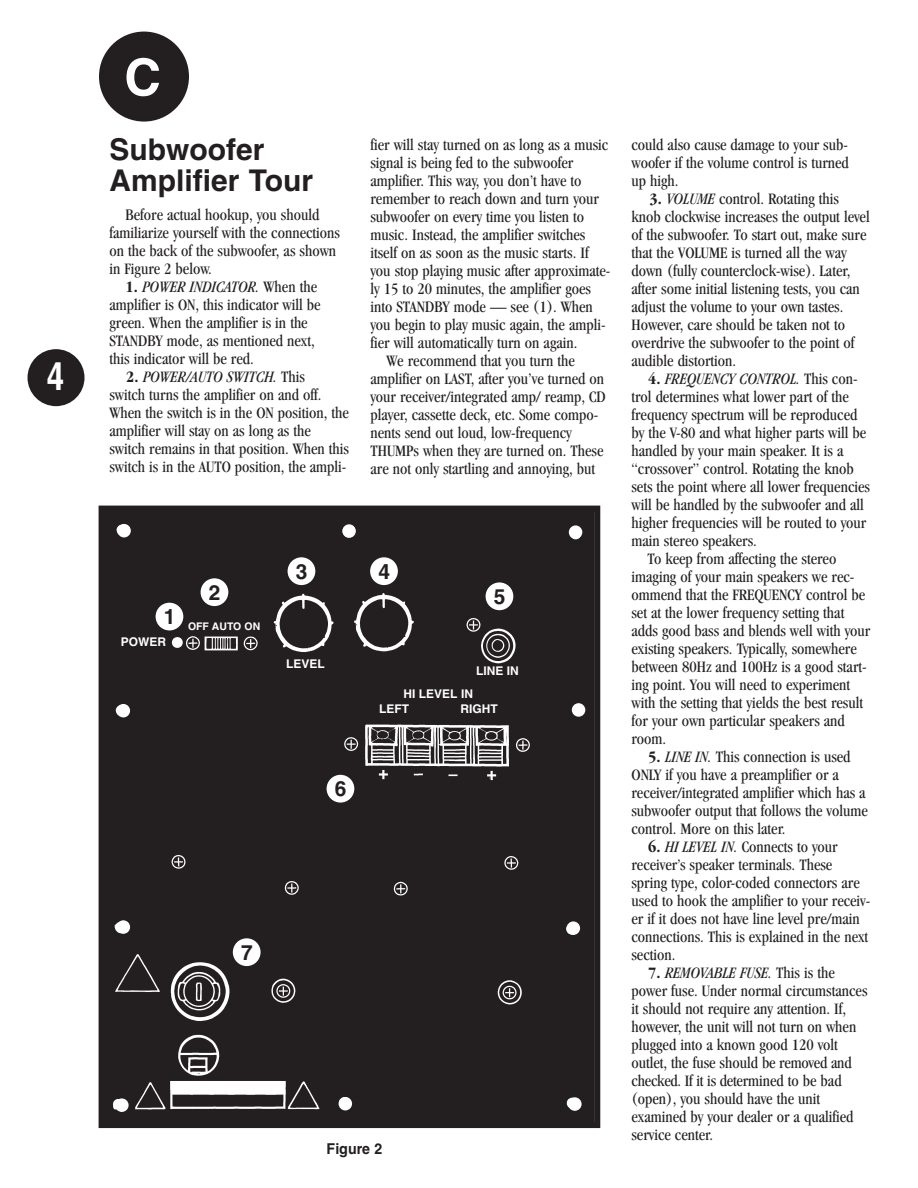
<style>
.page{position:relative;width:918px;height:1188px;background:#fff}
.page>*{position:absolute;margin:0;border:0;box-sizing:border-box;transform-origin:0 0}
.t1{font:700 51px "Helvetica";color:#fff}
.t2{font:700 39px "Helvetica";color:#fff;scale:.8 1}
.t3{font:700 30px/31.5px "Helvetica";color:#231f20}
.t4{font:700 21px "Helvetica";color:#231f20}
.t5{font:condensed 16.5px/18px "Garamond";color:#231f20}
.t6{font:italic condensed 16.5px "Garamond";color:#231f20}
.t7{font:700 15px "Helvetica";color:#231f20;scale:.95 1}
.t8{font:700 12px/14.4px "Helvetica";color:#fff}
.t9{font:700 10.5px "Helvetica";color:#fff}
.s1{font-weight:700}
.s2{font-style:italic}
.s3{font-weight:700;font-style:normal}
.s4{font-style:normal}
</style>
<div class="page">
<div style="left:98px;top:505px;width:503px;height:624px;background:#231f20"></div>
<div style="left:99px;top:506px;width:501px;height:622px;border:6px solid #231f20"></div>
<div style="left:28px;top:349px;width:57px;height:57px;background:#231f20;border-radius:50%"></div>
<div style="left:156px;top:603px;width:27px;height:27px;background:#fff;border-radius:50%"></div>
<div style="left:201px;top:578px;width:27px;height:28px;background:#fff;border-radius:50%"></div>
<div style="left:288px;top:557px;width:27px;height:28px;background:#fff;border-radius:50%"></div>
<div style="left:486px;top:582px;width:27px;height:28px;background:#fff;border-radius:50%"></div>
<div style="left:327px;top:775px;width:27px;height:28px;background:#fff;border-radius:50%"></div>
<div style="left:233px;top:938px;width:28px;height:28px;background:#fff;border-radius:50%"></div>
<div style="left:342px;top:524px;width:14px;height:14px;background:#fff;border-radius:50%"></div>
<div style="left:117px;top:524px;width:14px;height:13px;background:#fff;border-radius:50%"></div>
<div style="left:569px;top:525px;width:13px;height:14px;background:#fff;border-radius:50%"></div>
<div style="left:117px;top:704px;width:13px;height:13px;background:#fff;border-radius:50%"></div>
<div style="left:117px;top:920px;width:13px;height:14px;background:#fff;border-radius:50%"></div>
<div style="left:567px;top:921px;width:13px;height:14px;background:#fff;border-radius:50%"></div>
<div style="left:568px;top:1097px;width:14px;height:14px;background:#fff;border-radius:50%"></div>
<div style="left:339px;top:1097px;width:13px;height:13px;background:#fff;border-radius:50%"></div>
<div style="left:115px;top:1098px;width:14px;height:14px;background:#fff;border-radius:50%"></div>
<div style="left:99px;top:32px;width:90px;height:90px;background:#231f20;border-radius:50%"></div>
<div style="left:370px;top:557px;width:28px;height:28px;background:#fff;border-radius:50%"></div>
<div style="left:556px;top:696px;width:23px;height:36px;background:#231f20"></div>
<div style="left:572px;top:703px;width:13px;height:14px;background:#fff;border-radius:50%"></div>
<h2 class="t2" style="left:47px;top:361px;width:23px">4</h2>
<h1 class="t1" style="left:124px;top:57px;width:38px">C</h1>
<h3 class="t3" style="left:110px;top:136px;width:205px">Subwoofer<br>Amplifier Tour</h3>
<p class="t5" style="left:109px;top:207px;width:232px;text-indent:16px">Before actual hookup, you should familiarize yourself with the connections on the back of the subwoofer, as shown in Figure 2 below.</p>
<p class="t5" style="left:109px;top:279px;width:213px;text-indent:16px"><span class="s1">1.</span> <span class="s2">POWER INDICATOR.</span> When the amplifier is ON, this indicator will be green. When the amplifier is in the<br>STANDBY mode, as mentioned next, this indicator will be red.</p>
<p class="t5" style="left:109px;top:369px;width:241px;text-indent:17px"><span class="s1">2.</span> <span class="s2">POWER/AUTO SWITCH.</span> This<br>switch turns the amplifier on and off.<br>When the switch is in the ON position, the amplifier will stay on as long as the switch remains in that position. When this switch is in the AUTO position, the ampli-</p>
<p class="t5" style="left:370px;top:137px;width:239px">fier will stay turned on as long as a music</p>
<p class="t5" style="left:370px;top:155px;width:204px">signal is being fed to the subwoofer</p>
<p class="t5" style="left:370px;top:173px;width:213px">amplifier. This way, you don’t have to</p>
<p class="t5" style="left:370px;top:191px;width:230px">remember to reach down and turn your</p>
<p class="t5" style="left:370px;top:209px;width:215px">subwoofer on every time you listen to</p>
<p class="t5" style="left:370px;top:227px;width:216px">music. Instead, the amplifier switches</p>
<p class="t5" style="left:370px;top:245px;width:220px">itself on as soon as the music starts. If</p>
<p class="t5" style="left:370px;top:263px;width:242px">you stop playing music after approximate-</p>
<p class="t5" style="left:370px;top:281px;width:222px">ly 15 to 20 minutes, the amplifier goes</p>
<p class="t5" style="left:370px;top:299px;width:224px">into STANDBY mode — see (1). When</p>
<p class="t5" style="left:370px;top:317px;width:237px">you begin to play music again, the ampli-</p>
<p class="t5" style="left:370px;top:335px;width:209px">fier will automatically turn on again.</p>
<p class="t5" style="left:387px;top:353px;width:190px">We recommend that you turn the</p>
<p class="t5" style="left:370px;top:371px;width:235px">amplifier on LAST, after you’ve turned on</p>
<p class="t5" style="left:370px;top:389px;width:237px">your receiver/integrated amp/ reamp, CD</p>
<p class="t5" style="left:370px;top:407px;width:229px">player, cassette deck, etc. Some compo-</p>
<p class="t5" style="left:370px;top:425px;width:203px">nents send out loud, low-frequency</p>
<p class="t5" style="left:370px;top:443px;width:235px">THUMPs when they are turned on. These</p>
<p class="t5" style="left:370px;top:461px;width:226px">are not only startling and annoying, but</p>
<p class="t4" style="left:164px;top:608px;width:13px">1</p>
<p class="t8" style="left:121px;top:635px;width:47px">POWER</p>
<p class="t4" style="left:209px;top:584px;width:13px">2</p>
<p class="t9" style="left:188px;top:622px;width:74px">OFF AUTO ON</p>
<p class="t4" style="left:296px;top:563px;width:13px">3</p>
<p class="t8" style="left:286px;top:657px;width:40px">LEVEL</p>
<p class="t4" style="left:335px;top:780px;width:13px">6</p>
<p class="t4" style="left:379px;top:563px;width:13px">4</p>
<p class="t4" style="left:494px;top:588px;width:13px">5</p>
<p class="t8" style="left:476px;top:664px;width:44px">LINE IN</p>
<p class="t8" style="left:379px;top:688px;width:96px;text-indent:25px">HI LEVEL IN<br>LEFT</p>
<p class="t8" style="left:460px;top:702px;width:39px">RIGHT</p>
<p class="t4" style="left:241px;top:944px;width:13px">7</p>
<p class="t7" style="left:327px;top:1143px;width:60px">Figure 2</p>
<p class="t5" style="left:632px;top:137px;width:219px;text-align:justify">could also cause damage to your sub&shy;woofer if the volume control is turned up high.</p>
<p class="t5" style="left:632px;top:191px;width:240px;text-indent:18px"><span class="s1">3.</span> <span class="s2">VOLUME</span> control. Rotating this knob clockwise increases the output level of the subwoofer. To start out, make sure that the VOLUME is turned all the way down (fully counterclock-wise). Later, after some initial listening tests, you can adjust the volume to your own tastes.<br>However, care should be taken not to overdrive the subwoofer to the point of audible distortion.</p>
<p class="t6" style="left:648px;top:372px;width:211px"><span class="s3">4.</span> FREQUENCY CONTROL. <span class="s4">This con-</span></p>
<p class="t5" style="left:632px;top:389px;width:219px">trol determines what lower part of the</p>
<p class="t5" style="left:632px;top:407px;width:227px">frequency spectrum will be reproduced</p>
<p class="t5" style="left:632px;top:425px;width:236px">by the V-80 and what higher parts will be</p>
<p class="t5" style="left:632px;top:443px;width:214px">handled by your main speaker. It is a</p>
<p class="t5" style="left:632px;top:461px;width:224px">“crossover” control. Rotating the knob</p>
<p class="t5" style="left:632px;top:479px;width:240px">sets the point where all lower frequencies</p>
<p class="t5" style="left:632px;top:497px;width:234px">will be handled by the subwoofer and all</p>
<p class="t5" style="left:632px;top:515px;width:236px">higher frequencies will be routed to your</p>
<p class="t5" style="left:632px;top:533px;width:127px">main stereo speakers.</p>
<p class="t5" style="left:648px;top:551px;width:190px">To keep from affecting the stereo</p>
<p class="t5" style="left:632px;top:569px;width:224px">imaging of your main speakers we rec-</p>
<p class="t5" style="left:632px;top:587px;width:235px">ommend that the FREQUENCY control be</p>
<p class="t5" style="left:632px;top:605px;width:214px">set at the lower frequency setting that</p>
<p class="t5" style="left:632px;top:623px;width:240px">adds good bass and blends well with your</p>
<p class="t5" style="left:632px;top:641px;width:227px">existing speakers. Typically, somewhere</p>
<p class="t5" style="left:632px;top:659px;width:237px">between 80Hz and 100Hz is a good start-</p>
<p class="t5" style="left:632px;top:677px;width:220px">ing point. You will need to experiment</p>
<p class="t5" style="left:632px;top:695px;width:233px">with the setting that yields the best result</p>
<p class="t5" style="left:632px;top:713px;width:215px">for your own particular speakers and</p>
<p class="t5" style="left:632px;top:731px;width:36px">room.</p>
<p class="t5" style="left:632px;top:749px;width:238px;text-indent:17px"><span class="s1">5.</span> <span class="s2">LINE IN.</span> This connection is used ONLY if you have a preamplifier or a receiver/integrated amplifier which has a subwoofer output that follows the volume control. More on this later.</p>
<p class="t5" style="left:632px;top:839px;width:240px;text-indent:17px"><span class="s1">6.</span> <span class="s2">HI LEVEL IN.</span> Connects to your receiver’s speaker terminals. These spring type, color-coded connectors are used to hook the amplifier to your receiv&shy;er if it does not have line level pre/main connections. This is explained in the next section.</p>
<p class="t5" style="left:631px;top:965px;width:238px;text-indent:17px"><span class="s1">7.</span> <span class="s2">REMOVABLE FUSE.</span> This is the power fuse. Under normal circumstances it should not require any attention. If, however, the unit will not turn on when plugged into a known good 120 volt outlet, the fuse should be removed and checked. If it is determined to be bad (open), you should have the unit examined by your dealer or a qualified service center.</p>
</div>
